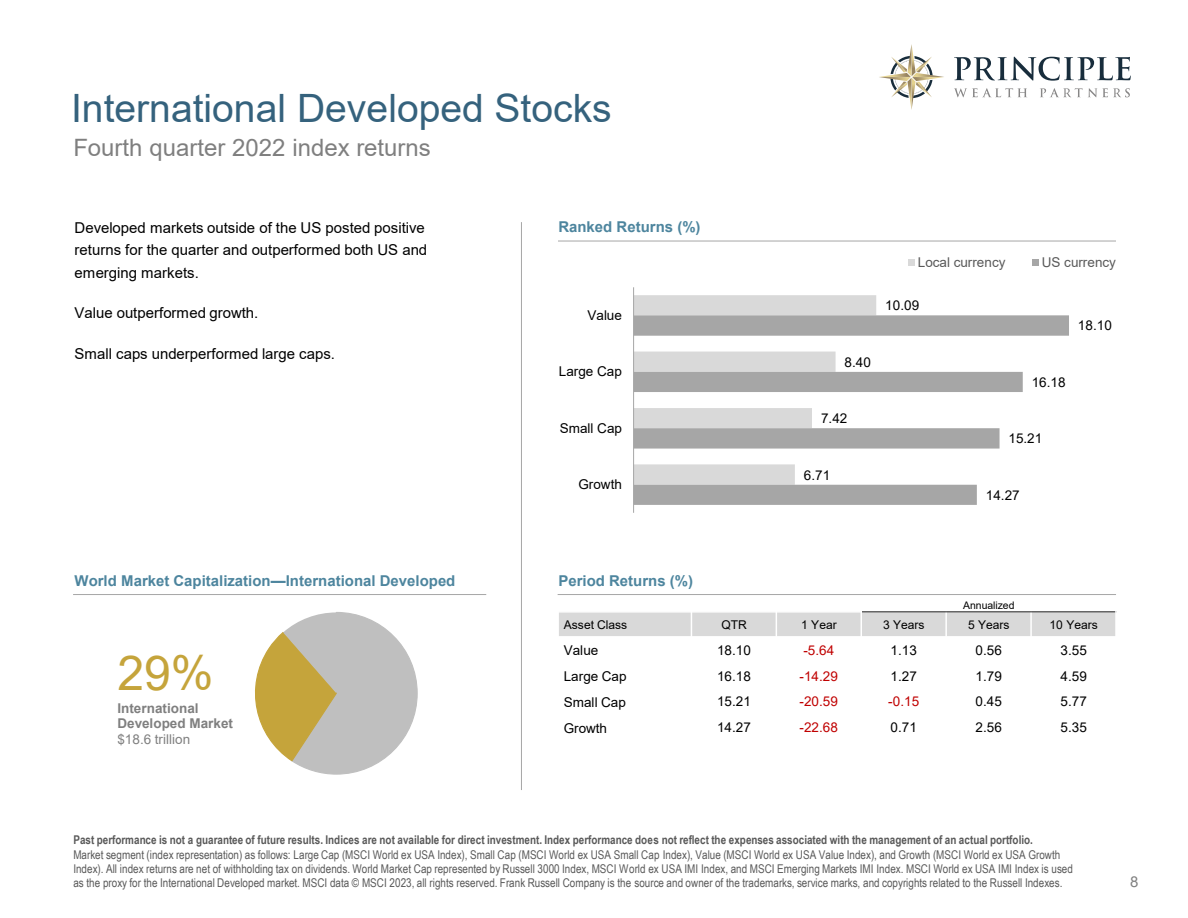
<style>
.page{position:relative;width:1188px;height:918px;background:#fff}
.page>*{position:absolute;margin:0;border:0;box-sizing:border-box;transform-origin:0 0}
.t1{font:48.15px "Arial";color:#c5a43b}
.t2{font:39px "Arial";color:#35627d}
.t3{font:24px "Arial";color:#7f7f7f}
.t4{font:15px/22.5px "Arial";color:#000}
.t5{font:700 15px "Arial";color:#4d859e}
.t6{font:15px "Arial";color:#7f7f7f}
.t7{font:13.5px "Arial";letter-spacing:.005em;color:#000}
.t8{font:700 13.5px/15.5px "Arial";color:#7f7f7f}
.t9{font:13.5px "Arial";letter-spacing:.005em;color:#c00000}
.t10{font:13.5px "Arial";color:#595959}
.t11{font:12px/14.4px "Arial Narrow";letter-spacing:.005em;color:#595959}
.t12{font:12px "Arial";letter-spacing:-.005em;color:#000}
.t13{font:10.5px "Arial";letter-spacing:-.005em;color:#000}
.s1{font-weight:400}
.s2{font-weight:700}
</style>
<div class="page">
<hr style="left:521px;top:222px;width:1px;height:568px;background:#a6a6a6">
<hr style="left:558px;top:594px;width:558px;height:1px;background:#a6a6a6">
<div style="left:558px;top:612px;width:133px;height:25px;background:#d9d9d9"></div>
<div style="left:691px;top:612px;width:85px;height:25px;background:#d9d9d9"></div>
<div style="left:776px;top:612px;width:85px;height:25px;background:#d9d9d9"></div>
<div style="left:861px;top:612px;width:85px;height:25px;background:#d9d9d9"></div>
<div style="left:946px;top:612px;width:85px;height:25px;background:#d9d9d9"></div>
<div style="left:1031px;top:612px;width:85px;height:25px;background:#d9d9d9"></div>
<hr style="left:691px;top:597px;width:1px;height:144px;background:#fff">
<hr style="left:776px;top:597px;width:1px;height:144px;background:#fff">
<hr style="left:861px;top:597px;width:1px;height:144px;background:#fff">
<hr style="left:945px;top:611px;width:2px;height:130px;background:#fff">
<hr style="left:1030px;top:611px;width:2px;height:130px;background:#fff">
<hr style="left:557px;top:611px;width:305px;height:2px;background:#fff">
<hr style="left:862px;top:611px;width:255px;height:1px;background:#404040">
<hr style="left:557px;top:636px;width:560px;height:2px;background:#fff">
<hr style="left:557px;top:597px;width:2px;height:144px;background:#fff">
<hr style="left:1115px;top:597px;width:2px;height:144px;background:#fff">
<div style="left:634px;top:295px;width:242px;height:20px;background:#d9d9d9"></div>
<svg style="left:634px;top:315px;width:435px;height:190px"></svg>
<hr style="left:633px;top:287px;width:1px;height:226px;background:#a6a6a6">
<div style="left:908px;top:259px;width:7px;height:7px;background:#d9d9d9"></div>
<div style="left:1032px;top:259px;width:7px;height:7px;background:#a6a6a6"></div>
<svg style="left:255px;top:612px;width:163px;height:163px"></svg>
<hr style="left:558px;top:241px;width:558px;height:1px;background:#a6a6a6">
<hr style="left:73px;top:594px;width:413px;height:1px;background:#a6a6a6">
<svg style="left:879px;top:44px;width:65px;height:66px"></svg>
<svg style="left:954px;top:88px;width:73px;height:9px"></svg>
<svg style="left:1040px;top:88px;width:90px;height:9px"></svg>
<svg style="left:954px;top:57px;width:177px;height:24px"></svg>
<p class="t2" style="left:71px;top:82px;width:542px">International Developed Stocks</p>
<p class="t3" style="left:73px;top:131px;width:359px">Fourth quarter 2022 index returns</p>
<p class="t4" style="left:75px;top:216px;width:354px">Developed markets outside of the US posted positive returns for the quarter and outperformed both US and emerging markets.</p>
<p class="t4" style="left:75px;top:301px;width:185px">Value outperformed growth.</p>
<p class="t4" style="left:75px;top:342px;width:262px">Small caps underperformed large caps.</p>
<p class="t5" style="left:75px;top:570px;width:382px">World Market Capitalization—International Developed</p>
<p class="t1" style="left:117px;top:640px;width:98px">29%</p>
<p class="t8" style="left:117px;top:700px;width:117px">International<br>Developed Market <span class="s1">$18.6 trillion</span></p>
<p class="t5" style="left:558px;top:217px;width:144px">Ranked Returns (%)</p>
<p class="t7" style="left:587px;top:306px;width:36px">Value</p>
<p class="t7" style="left:559px;top:362px;width:65px">Large Cap</p>
<p class="t7" style="left:560px;top:419px;width:64px">Small Cap</p>
<p class="t7" style="left:578px;top:475px;width:45px">Growth</p>
<p class="t5" style="left:559px;top:570px;width:136px">Period Returns (%)</p>
<p class="t7" style="left:845px;top:353px;width:28px">8.40</p>
<p class="t7" style="left:821px;top:409px;width:28px">7.42</p>
<p class="t7" style="left:804px;top:465px;width:28px">6.71</p>
<p class="t10" style="left:918px;top:253px;width:89px">Local currency</p>
<p class="t10" style="left:1042px;top:253px;width:76px">US currency</p>
<p class="t7" style="left:885px;top:296px;width:35px">10.09</p>
<p class="t7" style="left:1078px;top:316px;width:35px">18.10</p>
<p class="t7" style="left:1032px;top:373px;width:35px">16.18</p>
<p class="t7" style="left:1008px;top:429px;width:35px">15.21</p>
<p class="t7" style="left:986px;top:486px;width:35px">14.27</p>
<p class="t13" style="left:963px;top:598px;width:53px">Annualized</p>
<p class="t12" style="left:564px;top:617px;width:65px">Asset Class</p>
<p class="t12" style="left:721px;top:616px;width:27px">QTR</p>
<p class="t12" style="left:801px;top:616px;width:37px">1 Year</p>
<p class="t12" style="left:883px;top:616px;width:43px">3 Years</p>
<p class="t12" style="left:968px;top:616px;width:43px">5 Years</p>
<p class="t12" style="left:1050px;top:616px;width:50px">10 Years</p>
<p class="t7" style="left:564px;top:641px;width:36px">Value</p>
<p class="t7" style="left:717px;top:641px;width:35px">18.10</p>
<p class="t9" style="left:803px;top:641px;width:32px">-5.64</p>
<p class="t7" style="left:891px;top:641px;width:28px">1.13</p>
<p class="t7" style="left:976px;top:641px;width:28px">0.56</p>
<p class="t7" style="left:1060px;top:641px;width:28px">3.55</p>
<p class="t7" style="left:564px;top:667px;width:64px">Large Cap</p>
<p class="t7" style="left:717px;top:667px;width:35px">16.18</p>
<p class="t9" style="left:800px;top:667px;width:40px">-14.29</p>
<p class="t7" style="left:891px;top:667px;width:28px">1.27</p>
<p class="t7" style="left:976px;top:667px;width:28px">1.79</p>
<p class="t7" style="left:1060px;top:667px;width:28px">4.59</p>
<p class="t7" style="left:564px;top:693px;width:64px">Small Cap</p>
<p class="t7" style="left:717px;top:692px;width:35px">15.21</p>
<p class="t9" style="left:800px;top:692px;width:40px">-20.59</p>
<p class="t9" style="left:888px;top:692px;width:32px">-0.15</p>
<p class="t7" style="left:976px;top:692px;width:28px">0.45</p>
<p class="t7" style="left:1060px;top:692px;width:28px">5.77</p>
<p class="t7" style="left:564px;top:719px;width:45px">Growth</p>
<p class="t7" style="left:717px;top:718px;width:35px">14.27</p>
<p class="t9" style="left:800px;top:718px;width:40px">-22.68</p>
<p class="t7" style="left:891px;top:718px;width:28px">0.71</p>
<p class="t7" style="left:976px;top:718px;width:28px">2.56</p>
<p class="t7" style="left:1060px;top:718px;width:28px">5.35</p>
<p class="t11" style="left:73px;top:832px;width:1001px"><span class="s2">Past performance is not a guarantee of future results. Indices are not available for direct investment. Index performance does not reflect the expenses associated with the management of an actual portfolio.<br></span>Market segment (index representation) as follows: Large Cap (MSCI World ex USA Index), Small Cap (MSCI World ex USA Small Cap Index), Value (MSCI World ex USA Value Index), and Growth (MSCI World ex USA Growth Index). All index returns are net of withholding tax on dividends. World Market Cap represented by Russell 3000 Index, MSCI World ex USA IMI Index, and MSCI Emerging Markets IMI Index. MSCI World ex USA IMI Index is used as the proxy for the International Developed market. MSCI data © MSCI 2023, all rights reserved. Frank Russell Company is the source and owner of the trademarks, service marks, and copyrights related to the Russell Indexes.</p>
<p class="t6" style="left:1130px;top:871px;width:10px">8</p>
</div>
